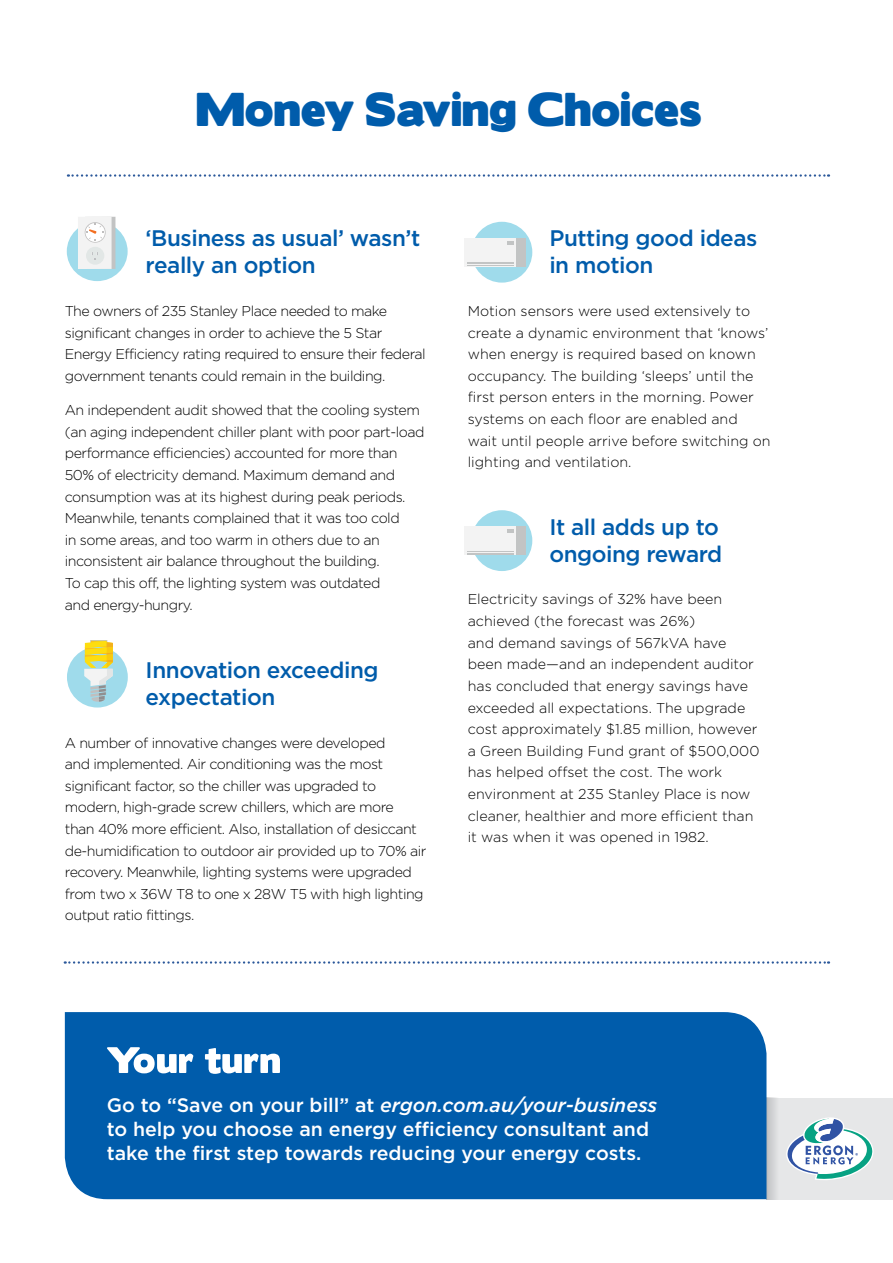
<style>
.page{position:relative;width:893px;height:1263px;background:#fff}
.page>*{position:absolute;margin:0;border:0;box-sizing:border-box;transform-origin:0 0}
.t1{font:42.3px "Boris Black Bloxx";color:#005cab}
.t2{font:500 22.5px/27px "Gotham";letter-spacing:-.02em;color:#005cab}
.t3{font:500 19.5px/23.7px "Gotham";color:#fff}
.t4{font:300 14.25px/21.6px "Gotham";letter-spacing:-.035em;color:#000}
.t5{font:300 14.25px/21.6px "Gotham";color:#000}
.s1{font-style:italic}
</style>
<div class="page">
<div style="left:766px;top:1098px;width:127px;height:101px;background:#e6e7e8"></div>
<svg style="left:786px;top:1117px;width:88px;height:63px"></svg>
<svg style="left:766px;top:1098px;width:10px;height:101px"></svg>
<div style="left:65px;top:1012px;width:701px;height:187px;background:#005cab"></div>
<svg style="left:107px;top:1047px;width:173px;height:27px"></svg>
<svg style="left:68px;top:174px;width:761px;height:3px"></svg>
<div style="left:67px;top:647px;width:61px;height:60px;background:#9fdbeb;border-radius:50%"></div>
<div style="left:90px;top:640px;width:17px;height:5px;background:#cdc9a3;border:2px solid #c2c4c4"></div>
<svg style="left:84px;top:641px;width:29px;height:61px"></svg>
<div style="left:471px;top:222px;width:61px;height:61px;background:#9fdbeb;border-radius:50%"></div>
<div style="left:471px;top:510px;width:61px;height:61px;background:#9fdbeb;border-radius:50%"></div>
<div style="left:465px;top:238px;width:60px;height:28px;background:#f3f3f3"></div>
<div style="left:516px;top:238px;width:9px;height:28px;background:#c2c4c4"></div>
<svg style="left:507px;top:241px;width:6px;height:4px"></svg>
<hr style="left:467px;top:262px;width:46px;height:4px;background:#c2c4c4">
<hr style="left:467px;top:264px;width:46px;height:1px;background:#f3f3f3">
<div style="left:465px;top:527px;width:60px;height:28px;background:#f3f3f3"></div>
<div style="left:516px;top:527px;width:9px;height:28px;background:#c2c4c4"></div>
<svg style="left:507px;top:530px;width:6px;height:3px"></svg>
<hr style="left:467px;top:551px;width:46px;height:4px;background:#c2c4c4">
<hr style="left:467px;top:552px;width:46px;height:1px;background:#f3f3f3">
<div style="left:67px;top:222px;width:61px;height:59px;background:#9fdbeb;border-radius:50%"></div>
<div style="left:85px;top:217px;width:30px;height:52px;background:#c2c3c3"></div>
<div style="left:78px;top:217px;width:34px;height:52px;background:#f3f3f3"></div>
<svg style="left:86px;top:247px;width:18px;height:18px"></svg>
<svg style="left:85px;top:222px;width:21px;height:21px"></svg>
<svg style="left:85px;top:223px;width:20px;height:19px"></svg>
<svg style="left:86px;top:224px;width:18px;height:17px"></svg>
<svg style="left:65px;top:961px;width:764px;height:3px"></svg>
<h1 class="t1" style="left:196px;top:78px;width:507px">Money Saving Choices</h1>
<h2 class="t2" style="left:146px;top:224px;width:276px">‘Business as usual’ wasn’t really an option</h2>
<p class="t4" style="left:65px;top:300px;width:362px">The owners of 235 Stanley Place needed to make significant changes in order to achieve the 5 Star Energy Efficiency rating required to ensure their federal government tenants could remain in the building.</p>
<p class="t4" style="left:65px;top:399px;width:361px">An independent audit showed that the cooling system (an aging independent chiller plant with poor part-load performance efficiencies) accounted for more than 50% of electricity demand. Maximum demand and consumption was at its highest during peak periods.<br>Meanwhile, tenants complained that it was too cold<br>in some areas, and too warm in others due to an inconsistent air balance throughout the building.<br>To cap this off, the lighting system was outdated<br>and energy-hungry.</p>
<h2 class="t2" style="left:146px;top:656px;width:235px">Innovation exceeding expectation</h2>
<p class="t4" style="left:65px;top:731px;width:363px">A number of innovative changes were developed<br>and implemented. Air conditioning was the most significant factor, so the chiller was upgraded to modern, high-grade screw chillers, which are more than 40% more efficient. Also, installation of desiccant de-humidification to outdoor air provided up to 70% air recovery. Meanwhile, lighting systems were upgraded from two x 36W T8 to one x 28W T5 with high lighting output ratio fittings.</p>
<h2 class="t2" style="left:549px;top:224px;width:210px">Putting good ideas in motion</h2>
<p class="t5" style="left:468px;top:300px;width:304px">Motion sensors were used extensively to create a dynamic environment that ‘knows’ when energy is required based on known occupancy. The building ‘sleeps’ until the first person enters in the morning. Power systems on each floor are enabled and wait until people arrive before switching on lighting and ventilation.</p>
<h2 class="t2" style="left:549px;top:513px;width:175px">It all adds up to ongoing reward</h2>
<p class="t5" style="left:468px;top:588px;width:293px">Electricity savings of 32% have been achieved (the forecast was 26%)<br>and demand savings of 567kVA have been made—and an independent auditor has concluded that energy savings have exceeded all expectations. The upgrade cost approximately $1.85 million, however a Green Building Fund grant of $500,000 has helped offset the cost. The work environment at 235 Stanley Place is now cleaner, healthier and more efficient than it was when it was opened in 1982.</p>
<h3 class="t3" style="left:107px;top:1093px;width:552px">Go to “Save on your bill” at <span class="s1">ergon.com.au/your-business </span>to help you choose an energy efficiency consultant and take the first step towards reducing your energy costs.</h3>
</div>
